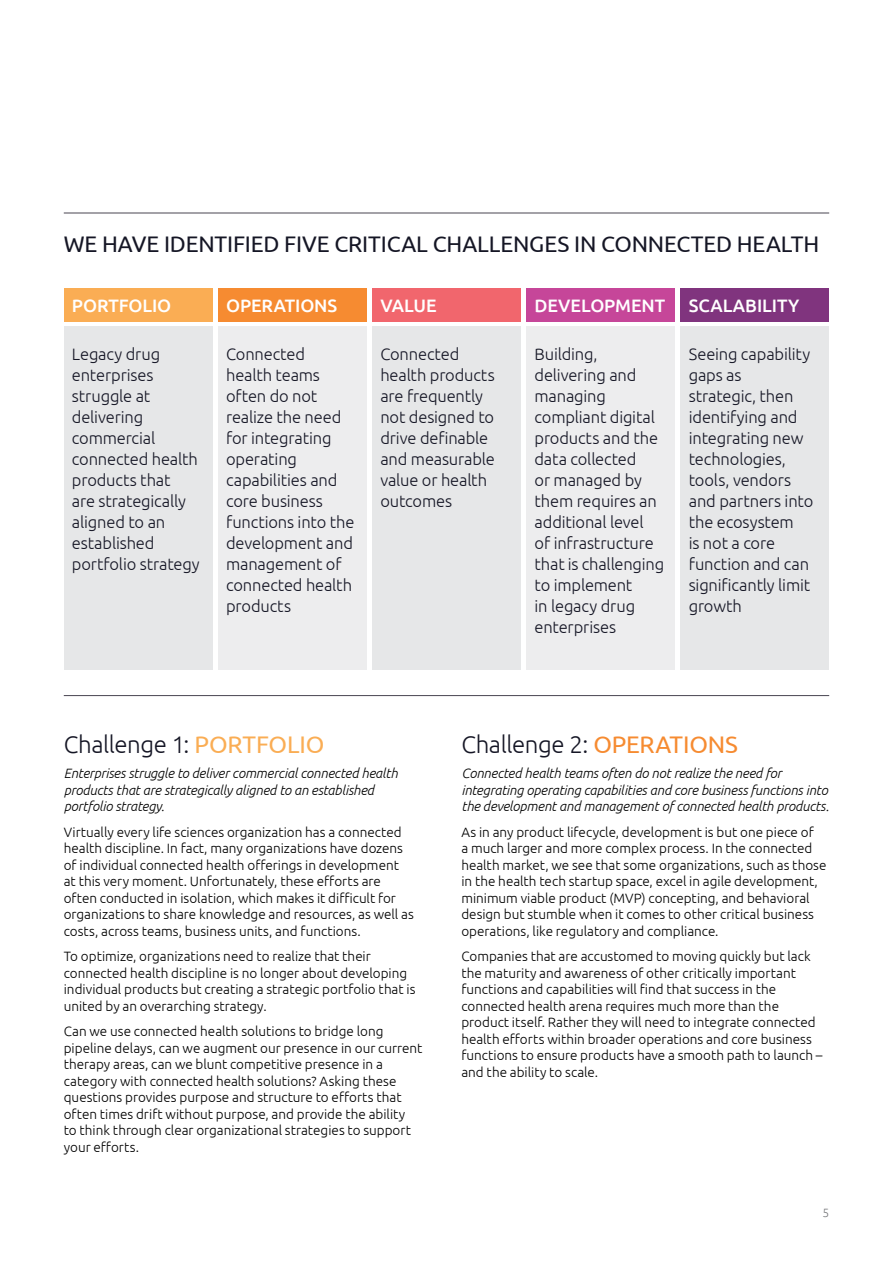
<style>
.page{position:relative;width:893px;height:1263px;background:#fff}
.page>*{position:absolute;margin:0;border:0;box-sizing:border-box;transform-origin:0 0}
.t1{font:300 24px "Ubuntu";letter-spacing:-.015em;color:#151625}
.t2{font:22.5px "Ubuntu";letter-spacing:-.005em;color:#151625}
.t3{font:500 18px "Ubuntu";letter-spacing:-.005em;color:#fff}
.t4{font:300 16.5px/21px "Ubuntu";letter-spacing:-.01em;color:#151625}
.t5{font:300 13.5px/16.5px "Ubuntu";color:#000}
.t6{font:italic 300 13.5px/16.5px "Ubuntu";letter-spacing:-.01em;color:#000}
.t7{font:300 12px "Ubuntu";color:#77787b}
.s1{font-weight:400;color:#faad54}
.s2{font-weight:400;color:#f68b31}
</style>
<div class="page">
<div style="left:64px;top:288px;width:148px;height:33px;background:#faad54"></div>
<div style="left:218px;top:288px;width:149px;height:33px;background:#f68b31"></div>
<div style="left:372px;top:288px;width:149px;height:33px;background:#f1666d"></div>
<div style="left:526px;top:288px;width:149px;height:33px;background:#c64699"></div>
<div style="left:681px;top:288px;width:148px;height:33px;background:#80347e"></div>
<hr style="left:64px;top:213px;width:765px;height:1px;background:#484551">
<hr style="left:64px;top:695px;width:765px;height:1px;background:#484551">
<div style="left:64px;top:326px;width:148px;height:343px;background:#e6e7e8"></div>
<div style="left:218px;top:326px;width:149px;height:343px;background:#ededee"></div>
<div style="left:372px;top:326px;width:149px;height:343px;background:#e6e7e8"></div>
<div style="left:526px;top:326px;width:149px;height:343px;background:#ededee"></div>
<div style="left:681px;top:326px;width:148px;height:343px;background:#e6e7e8"></div>
<h2 class="t2" style="left:64px;top:230px;width:757px">WE HAVE IDENTIFIED FIVE CRITICAL CHALLENGES IN CONNECTED HEALTH</h2>
<h3 class="t3" style="left:72px;top:294px;width:101px">PORTFOLIO</h3>
<h3 class="t3" style="left:226px;top:294px;width:113px">OPERATIONS</h3>
<h3 class="t3" style="left:380px;top:294px;width:58px">VALUE</h3>
<h3 class="t3" style="left:535px;top:294px;width:132px">DEVELOPMENT</h3>
<h3 class="t3" style="left:689px;top:294px;width:112px">SCALABILITY</h3>
<p class="t4" style="left:72px;top:343px;width:129px">Legacy drug enterprises struggle at delivering commercial connected health products that<br>are strategically aligned to an established portfolio strategy</p>
<p class="t4" style="left:226px;top:343px;width:130px">Connected health teams often do not realize the need for integrating operating capabilities and core business functions into the development and management of connected health products</p>
<p class="t4" style="left:380px;top:343px;width:116px">Connected health products are frequently not designed to drive definable and measurable value or health outcomes</p>
<p class="t4" style="left:535px;top:343px;width:131px">Building, delivering and managing compliant digital products and the data collected<br>or managed by them requires an additional level<br>of infrastructure that is challenging to implement<br>in legacy drug enterprises</p>
<p class="t4" style="left:689px;top:343px;width:126px">Seeing capability gaps as<br>strategic, then identifying and integrating new technologies, tools, vendors and partners into the ecosystem<br>is not a core function and can significantly limit growth</p>
<h1 class="t1" style="left:64px;top:729px;width:262px">Challenge 1: <span class="s1">PORTFOLIO</span></h1>
<p class="t6" style="left:64px;top:765px;width:336px">Enterprises struggle to deliver commercial connected health products that are strategically aligned to an established portfolio strategy.</p>
<p class="t5" style="left:64px;top:823px;width:351px">Virtually every life sciences organization has a connected health discipline. In fact, many organizations have dozens of individual connected health offerings in development at this very moment. Unfortunately, these efforts are often conducted in isolation, which makes it difficult for organizations to share knowledge and resources, as well as costs, across teams, business units, and functions.</p>
<p class="t5" style="left:64px;top:948px;width:353px">To optimize, organizations need to realize that their connected health discipline is no longer about developing individual products but creating a strategic portfolio that is united by an overarching strategy.</p>
<p class="t5" style="left:64px;top:1023px;width:360px">Can we use connected health solutions to bridge long pipeline delays, can we augment our presence in our current therapy areas, can we blunt competitive presence in a category with connected health solutions? Asking these questions provides purpose and structure to efforts that often times drift without purpose, and provide the ability<br>to think through clear organizational strategies to support your efforts.</p>
<h1 class="t1" style="left:461px;top:729px;width:278px">Challenge 2: <span class="s2">OPERATIONS</span></h1>
<p class="t6" style="left:461px;top:765px;width:369px">Connected health teams often do not realize the need for integrating operating capabilities and core business functions into the development and management of connected health products.</p>
<p class="t5" style="left:461px;top:823px;width:367px">As in any product lifecycle, development is but one piece of<br>a much larger and more complex process. In the connected health market, we see that some organizations, such as those in the health tech startup space, excel in agile development, minimum viable product (MVP) concepting, and behavioral design but stumble when it comes to other critical business operations, like regulatory and compliance.</p>
<p class="t5" style="left:461px;top:948px;width:363px">Companies that are accustomed to moving quickly but lack the maturity and awareness of other critically important functions and capabilities will find that success in the connected health arena requires much more than the product itself. Rather they will need to integrate connected health efforts within broader operations and core business functions to ensure products have a smooth path to launch – and the ability to scale.</p>
<p class="t7" style="left:822px;top:1205px;width:8px">5</p>
</div>
